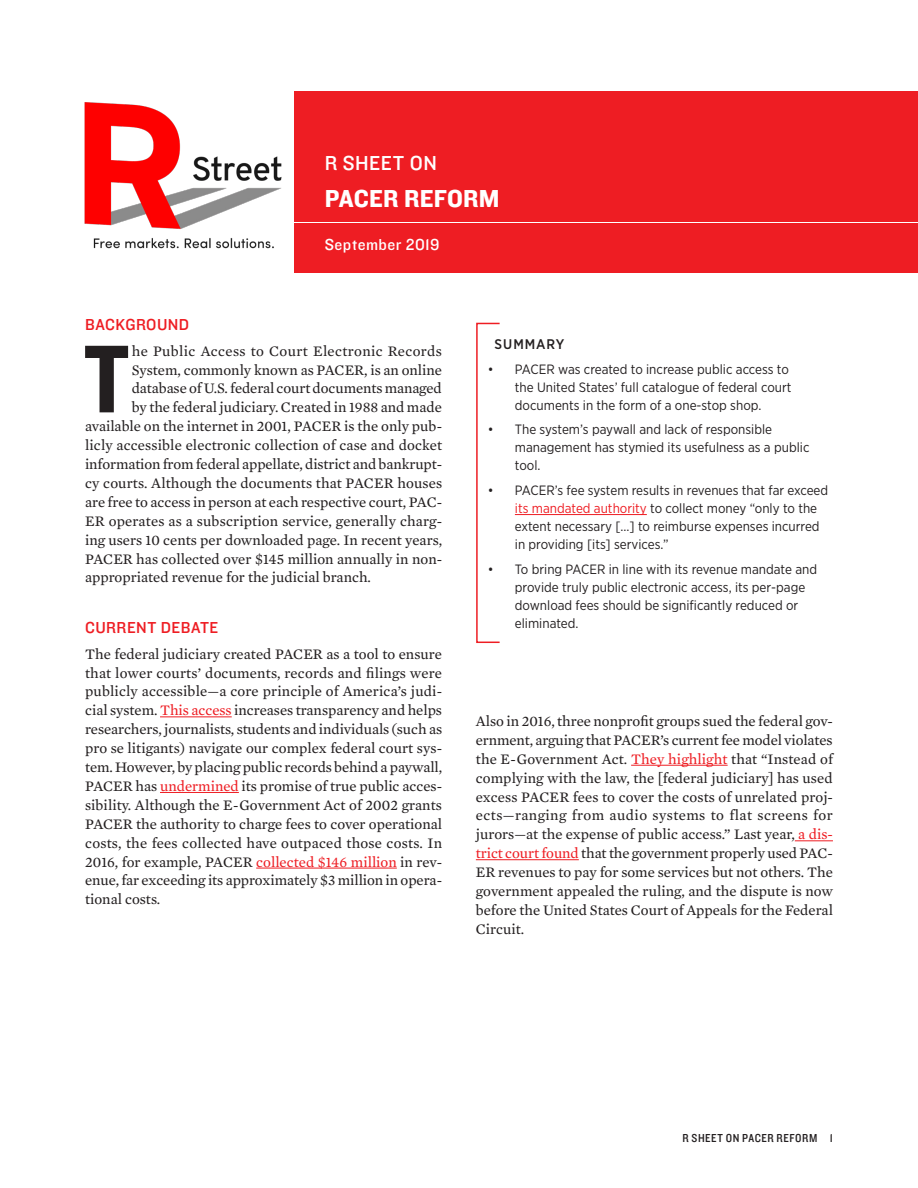
<style>
.page{position:relative;width:918px;height:1188px;background:#fff}
.page>*{position:absolute;margin:0;border:0;box-sizing:border-box;transform-origin:0 0}
.firstbody{font:100.05px "Knockout HTF50 Welterweight";color:#231f20}
.bröd{font:25.5px "Knockout HTF51 Middleweight";letter-spacing:.005em;color:#fff}
.mellanrubrik{font:21px "Knockout HTF31 Junior Middlewt";letter-spacing:.02em;color:#fff}
.mellanrubrik-2{font:16.5px "Knockout HTF31 Junior Middlewt";letter-spacing:.025em;color:#ee1d23}
.mellanrubrik-3{font:16.5px "Knockout HTF31 Junior Middlewt";letter-spacing:.03em;color:#fff}
.bröd-2{font:14.85px/18.9px "Mercury Text G2";color:#231f20;text-align:justify}
.firstbody-2{font:14.85px "Mercury Text G2";color:#231f20}
.firstbody-3{font:14.85px "Mercury Text G2";letter-spacing:.025em;color:#231f20}
.numbers{font:500 13.95px "Gotham Narrow";letter-spacing:.065em;color:#231f20}
.t1{font:13.5px/18px "Gotham Narrow";color:#231f20}
.t2{font:12px "Knockout HTF30 Junior Welterwt";letter-spacing:.045em;color:#231f20}
.s1{color:#ee1d23}
</style>
<div class="page">
<div style="left:295px;top:91px;width:623px;height:130px;background:#ee1d23"></div>
<div style="left:295px;top:223px;width:623px;height:50px;background:#ee1d23"></div>
<hr style="left:160px;top:717px;width:72px;height:1px;background:#ee1d23">
<hr style="left:160px;top:792px;width:79px;height:1px;background:#ee1d23">
<hr style="left:256px;top:868px;width:141px;height:1px;background:#ee1d23">
<hr style="left:631px;top:765px;width:97px;height:1px;background:#ee1d23">
<hr style="left:795px;top:841px;width:38px;height:1px;background:#ee1d23">
<hr style="left:476px;top:859px;width:103px;height:1px;background:#ee1d23">
<div style="left:476px;top:323px;width:24px;height:320px;border:2px solid #ee1d23"></div>
<hr style="left:515px;top:514px;width:132px;height:1px;background:#ee1d23">
<img style="left:84px;top:102px;width:198px;height:147px">
<p class="mellanrubrik" style="left:325px;top:152px;width:114px">R SHEET ON</p>
<p class="bröd" style="left:325px;top:185px;width:176px">PACER REFORM</p>
<p class="mellanrubrik-3" style="left:325px;top:236px;width:116px">September 2019</p>
<p class="mellanrubrik-2" style="left:85px;top:316px;width:106px">BACKGROUND</p>
<p class="firstbody" style="left:84px;top:327px;width:47px">T</p>
<p class="firstbody-3" style="left:132px;top:342px;width:312px">he Public Access to Court Electronic Records</p>
<p class="firstbody-2" style="left:132px;top:361px;width:312px">System, commonly known as PACER, is an online</p>
<p class="firstbody-2" style="left:132px;top:380px;width:312px">database of U.S. federal court documents managed</p>
<p class="firstbody-2" style="left:132px;top:399px;width:312px">by the federal judiciary. Created in 1988 and made</p>
<p class="firstbody-2" style="left:85px;top:418px;width:358px">available on the internet in 2001, PACER is the only pub-</p>
<p class="firstbody-2" style="left:85px;top:436px;width:359px">licly accessible electronic collection of case and docket</p>
<p class="firstbody-2" style="left:85px;top:455px;width:358px">information from federal appellate, district and bankrupt-</p>
<p class="firstbody-2" style="left:85px;top:474px;width:359px">cy courts. Although the documents that PACER houses</p>
<p class="firstbody-2" style="left:85px;top:493px;width:358px">are free to access in person at each respective court, PAC-</p>
<p class="firstbody-2" style="left:85px;top:512px;width:358px">ER operates as a subscription service, generally charg-</p>
<p class="firstbody-2" style="left:85px;top:531px;width:358px">ing users 10 cents per downloaded page. In recent years,</p>
<p class="firstbody-2" style="left:85px;top:550px;width:359px">PACER has collected over $145 million annually in non-</p>
<p class="firstbody-2" style="left:85px;top:569px;width:287px">appropriated revenue for the judicial branch.</p>
<p class="mellanrubrik-2" style="left:85px;top:619px;width:135px">CURRENT DEBATE</p>
<p class="bröd-2" style="left:85px;top:644px;width:359px">The federal judiciary created PACER as a tool to ensure that lower courts’ documents, records and filings were publicly accessible—a core principle of America’s judi&shy;cial system. <span class="s1">This access</span> increases transparency and helps researchers, journalists, students and individuals (such as pro se litigants) navigate our complex federal court sys&shy;tem. However, by placing public records behind a paywall, PACER has <span class="s1">undermined</span> its promise of true public acces&shy;sibility. Although the E-Government Act of 2002 grants PACER the authority to charge fees to cover operational costs, the fees collected have outpaced those costs. In 2016, for example, PACER <span class="s1">collected $146 million</span> in rev&shy;enue, far exceeding its approximately $3 million in opera&shy;tional costs.</p>
<p class="numbers" style="left:495px;top:335px;width:71px">SUMMARY</p>
<p class="t1" style="left:515px;top:360px;width:278px;text-indent:-27px">• PACER was created to increase public access to the United States’ full catalogue of federal court documents in the form of a one-stop shop.</p>
<p class="t1" style="left:515px;top:420px;width:296px;text-indent:-27px">• The system’s paywall and lack of responsible management has stymied its usefulness as a public tool.</p>
<p class="t1" style="left:515px;top:481px;width:315px;text-indent:-27px">• PACER’s fee system results in revenues that far exceed <span class="s1">its mandated authority</span> to collect money “only to the extent necessary […] to reimburse expenses incurred in providing [its] services.”</p>
<p class="t1" style="left:515px;top:560px;width:304px;text-indent:-27px">• To bring PACER in line with its revenue mandate and provide truly public electronic access, its per-page download fees should be significantly reduced or eliminated.</p>
<p class="bröd-2" style="left:476px;top:712px;width:359px">Also in 2016, three nonprofit groups sued the federal gov&shy;ernment, arguing that PACER’s current fee model violates the E-Government Act. <span class="s1">They highlight</span> that “Instead of complying with the law, the [federal judiciary] has used excess PACER fees to cover the costs of unrelated proj&shy;ects—ranging from audio systems to flat screens for jurors—at the expense of public access.” Last year, <span class="s1">a dis&shy;trict court found</span> that the government properly used PAC-ER revenues to pay for some services but not others. The government appealed the ruling, and the dispute is now before the United States Court of Appeals for the Federal Circuit.</p>
<p class="t2" style="left:683px;top:1132px;width:152px">R SHEET ON PACER REFORM 1</p>
</div>
